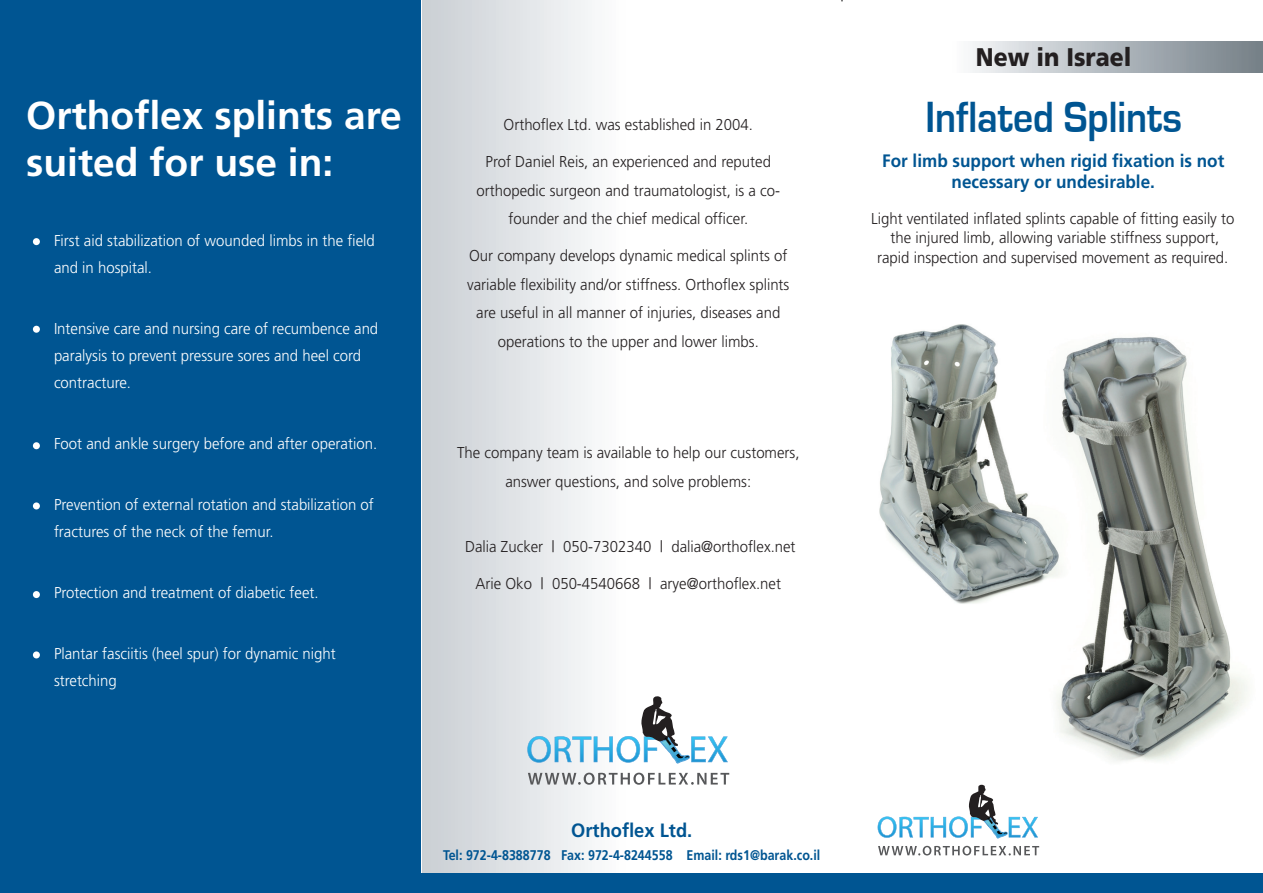
<style>
.page{position:relative;width:1263px;height:893px;background:#fff}
.page>*{position:absolute;margin:0;border:0;box-sizing:border-box;transform-origin:0 0}
.t1{font:700 45px "Eurostile";color:#005592;scale:.88 1}
.t2{font:700 38.85px/46.7px "Frutiger";color:#fff}
.t3{font:900 25.5px "Frutiger";color:#231f20;scale:.9 1}
.t4{font:700 19.2px "Frutiger";color:#005592;scale:.95 1}
.t5{font:700 18px/21px "Frutiger";color:#005592;text-align:center;scale:.95 1}
.t6{font:300 15.75px/28.5px "Frutiger";color:#231f20;text-align:center;scale:.95 1}
.t7{font:300 15.75px/27px "Frutiger";color:#fff;scale:.95 1}
.t8{font:700 13.95px "Frutiger";color:#005592;scale:.89 1}
</style>
<div class="page">
<svg style="left:422px;top:0;width:421px;height:873px"></svg>
<div style="left:0;top:0;width:421px;height:893px;background:#005592"></div>
<svg style="left:528px;top:773px;width:201px;height:12px"></svg>
<svg style="left:527px;top:695px;width:201px;height:69px"></svg>
<img style="left:669px;top:745px;width:15px;height:13px">
<div style="left:0;top:873px;width:1263px;height:20px;background:#005592"></div>
<img style="left:879px;top:324px;width:155px;height:280px">
<div style="left:843px;top:42px;width:420px;height:30px;background:linear-gradient(to right,#fff,#79848d)"></div>
<svg style="left:878px;top:846px;width:161px;height:9px"></svg>
<svg style="left:878px;top:784px;width:160px;height:55px"></svg>
<img style="left:1034px;top:337px;width:214px;height:424px">
<div style="left:33px;top:238px;width:7px;height:7px;background:#fff;border-radius:50%"></div>
<div style="left:33px;top:326px;width:7px;height:7px;background:#fff;border-radius:50%"></div>
<div style="left:33px;top:442px;width:7px;height:7px;background:#fff;border-radius:50%"></div>
<div style="left:33px;top:502px;width:7px;height:7px;background:#fff;border-radius:50%"></div>
<div style="left:33px;top:591px;width:7px;height:7px;background:#fff;border-radius:50%"></div>
<div style="left:33px;top:651px;width:7px;height:7px;background:#fff;border-radius:50%"></div>
<h2 class="t2" style="left:26px;top:92px;width:377px">Orthoflex splints are suited for use in:</h2>
<p class="t7" style="left:54px;top:227px;width:339px">First aid stabilization of wounded limbs in the field and in hospital.</p>
<p class="t7" style="left:54px;top:315px;width:343px">Intensive care and nursing care of recumbence and paralysis to prevent pressure sores and heel cord contracture.</p>
<p class="t7" style="left:54px;top:430px;width:342px">Foot and ankle surgery before and after operation.</p>
<p class="t7" style="left:54px;top:491px;width:338px">Prevention of external rotation and stabilization of fractures of the neck of the femur.</p>
<p class="t7" style="left:54px;top:579px;width:280px">Protection and treatment of diabetic feet.</p>
<p class="t7" style="left:54px;top:640px;width:298px">Plantar fasciitis (heel spur) for dynamic night stretching</p>
<p class="t6" style="left:504px;top:111px;width:264px">Orthoflex Ltd. was established in 2004.</p>
<p class="t6" style="left:485px;top:148px;width:302px">Prof Daniel Reis, an experienced and reputed</p>
<p class="t6" style="left:477px;top:176px;width:321px">orthopedic surgeon and traumatologist ais, co-</p>
<p class="t6" style="left:508px;top:205px;width:254px">founder and the chief medical officer.</p>
<p class="t6" style="left:467px;top:242px;width:341px">Our company develops dynamic medical splints of variable flexibility and/or stiffness. Orthoflex splints are useful in all manner of injuries, diseases and operations to the upper and lower limbs.</p>
<p class="t6" style="left:457px;top:438px;width:362px">The company team is available to help our customers, answer questions, and solve problems:</p>
<p class="t6" style="left:465px;top:532px;width:84px">Dalia Zucker</p>
<p class="t6" style="left:552px;top:532px;width:5px">|</p>
<p class="t6" style="left:563px;top:532px;width:94px">050-7302340</p>
<p class="t6" style="left:660px;top:532px;width:5px">|</p>
<p class="t6" style="left:671px;top:532px;width:132px">dalia@orthoflex.net</p>
<p class="t6" style="left:475px;top:569px;width:61px">Arie Oko</p>
<p class="t6" style="left:540px;top:569px;width:5px">|</p>
<p class="t6" style="left:552px;top:569px;width:94px">050-4540668</p>
<p class="t6" style="left:648px;top:569px;width:5px">|</p>
<p class="t6" style="left:660px;top:569px;width:129px">arye@orthoflex.net</p>
<h3 class="t3" style="left:976px;top:42px;width:174px">New in Israel</h3>
<h1 class="t1" style="left:925px;top:93px;width:293px">Inflated Splints</h1>
<p class="t5" style="left:882px;top:150px;width:362px">For limb support when rigid fixation is not necessary or undesirable.</p>
<p class="t6" style="left:871px;top:208px;width:384px;line-height:19.5px">Light ventilated inflated splints capable of fitting easily to the injured limb, allowing variable stiffness support, rapid inspection and supervised movement as required.</p>
<p class="t8" style="left:443px;top:847px;width:122px">Tel: 972-4-8388778</p>
<p class="t4" style="left:571px;top:819px;width:129px">Orthoflex Ltd.</p>
<p class="t8" style="left:686px;top:847px;width:152px">Email: rds @1 barak.co i l.</p>
<p class="t8" style="left:561px;top:847px;width:127px">Fax: 972-4-8244558</p>
</div>
